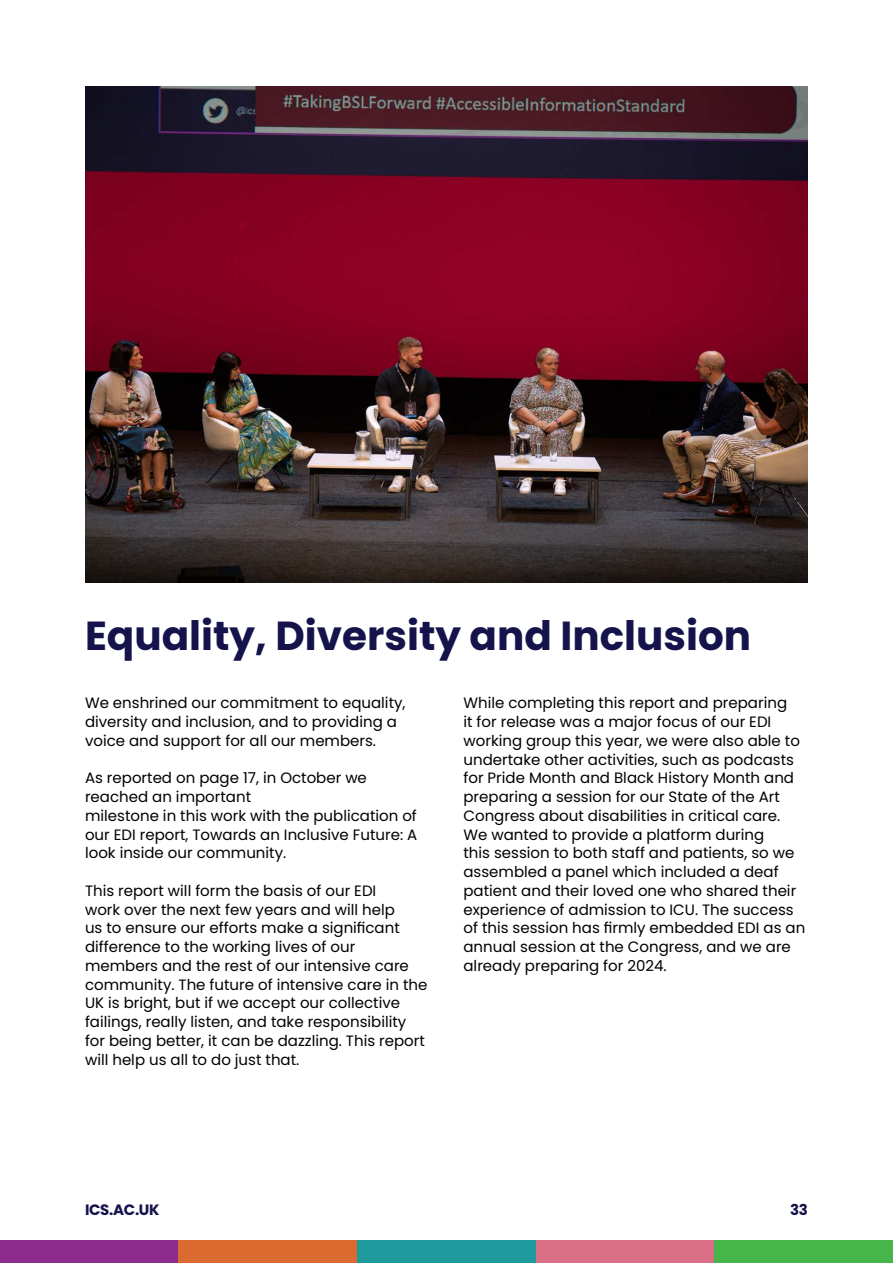
<style>
.page{position:relative;width:893px;height:1263px;background:#fff}
.page>*{position:absolute;margin:0;border:0;box-sizing:border-box;transform-origin:0 0}
.t1{font:700 40.5px "Poppins";color:#15134b}
.t2{font:15px/18.8px "Poppins";color:#000}
.t3{font:700 15px "Poppins";letter-spacing:-.02em;color:#15134b}
</style>
<div class="page">
<div style="left:0;top:1241px;width:179px;height:22px;background:#8e2c8d"></div>
<div style="left:179px;top:1241px;width:178px;height:22px;background:#db6a30"></div>
<div style="left:357px;top:1241px;width:179px;height:22px;background:#1e9a9d"></div>
<div style="left:536px;top:1241px;width:178px;height:22px;background:#d96f84"></div>
<div style="left:714px;top:1241px;width:179px;height:22px;background:#47b64a"></div>
<img style="left:85px;top:87px;width:723px;height:496px">
<h1 class="t1" style="left:85px;top:612px;width:668px">Equality, Diversity and Inclusion</h1>
<p class="t2" style="left:85px;top:694px;width:322px">We enshrined our commitment to equality, diversity and inclusion, and to providing a voice and support for all our members.</p>
<p class="t2" style="left:85px;top:769px;width:334px">As reported on page 17, in October we reached an important<br>milestone in this work with the publication of our EDI report, Towards an Inclusive Future: A look inside our community.</p>
<p class="t2" style="left:85px;top:881px;width:344px">This report will form the basis of our EDI<br>work over the next few years and will help<br>us to ensure our efforts make a significant difference to the working lives of our members and the rest of our intensive care community. The future of intensive care in the UK is bright, but if we accept our collective failings, really listen, and take responsibility for being better, it can be dazzling. This report will help us all to do just that.</p>
<p class="t2" style="left:463px;top:694px;width:343px">While completing this report and preparing<br>it for release was a major focus of our EDI working group this year, we were also able to undertake other activities, such as podcasts for Pride Month and Black History Month and preparing a session for our State of the Art Congress about disabilities in critical care.<br>We wanted to provide a platform during<br>this session to both staff and patients, so we assembled a panel which included a deaf patient and their loved one who shared their experience of admission to ICU. The success of this session has firmly embedded EDI as an annual session at the Congress, and we are already preparing for 2024.</p>
<p class="t3" style="left:85px;top:1201px;width:76px">ICS.AC.UK</p>
<p class="t3" style="left:790px;top:1201px;width:19px">33</p>
</div>
